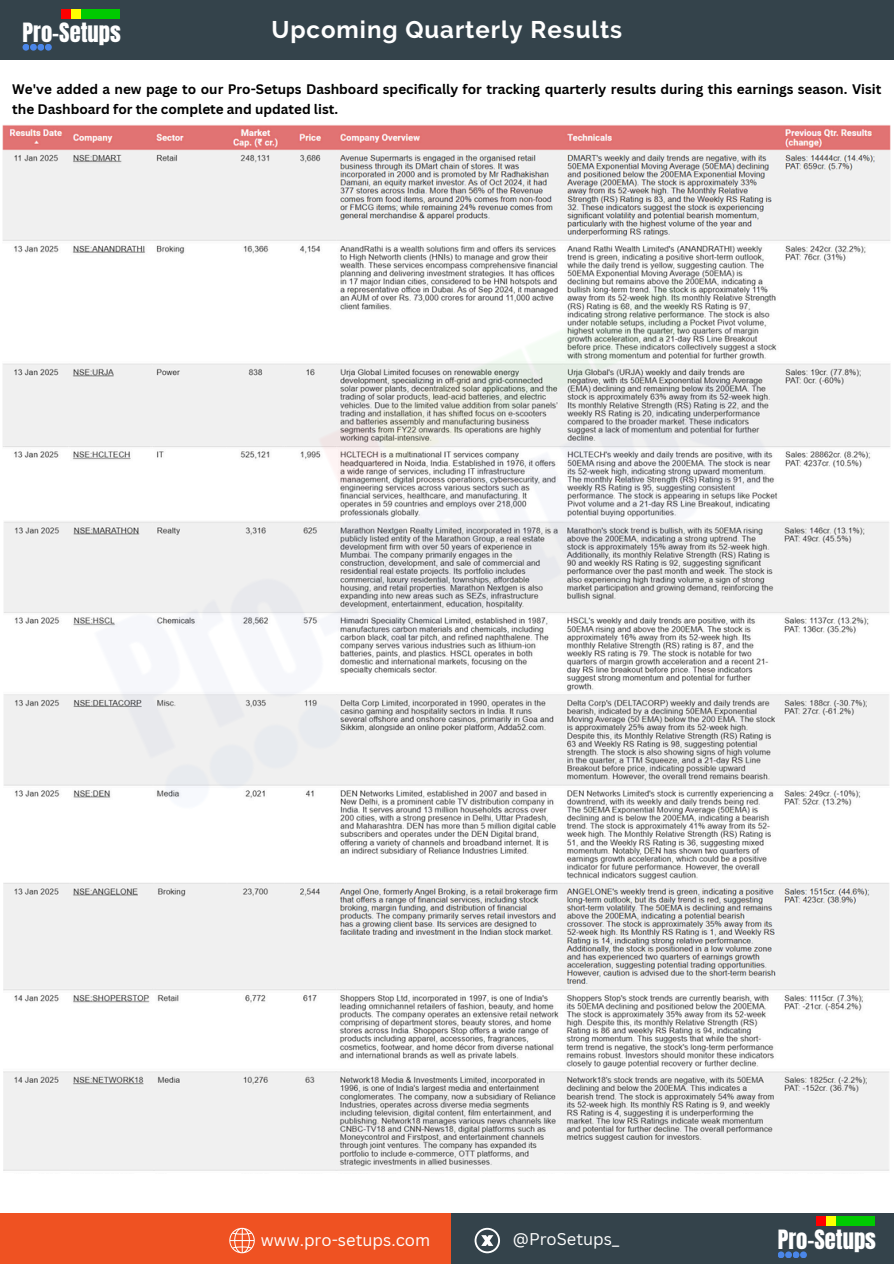
<style>
.page{position:relative;width:894px;height:1264px;background:#fff}
.page>*{position:absolute;margin:0;border:0;box-sizing:border-box;transform-origin:0 0}
.t1{font:700 24px "Raleway";letter-spacing:.04em;color:#fff}
.t2{font:22.65px "Anton";color:#fff}
.t3{font:16.5px "Canva Sans";color:#fff}
.t4{font:700 13.5px/19.2px "Canva Sans";color:#000}
</style>
<div class="page">
<div style="left:0;top:1213px;width:462px;height:50px;background:#ef5222"></div>
<div style="left:450px;top:1213px;width:443px;height:50px;background:#34434b"></div>
<div style="left:0;top:0;width:893px;height:60px;background:#34434b"></div>
<div style="left:777px;top:1251px;width:7px;height:7px;background:#4a86e8;border-radius:50%"></div>
<svg style="left:784px;top:1251px;width:7px;height:7px"></svg>
<div style="left:792px;top:1251px;width:7px;height:7px;background:#4a86e8;border-radius:50%"></div>
<div style="left:816px;top:1216px;width:9px;height:9px;background:#f00"></div>
<div style="left:826px;top:1216px;width:9px;height:9px;background:#ff0"></div>
<div style="left:836px;top:1216px;width:9px;height:9px;background:#00ca00"></div>
<svg style="left:799px;top:1251px;width:7px;height:7px"></svg>
<div style="left:845px;top:1216px;width:10px;height:9px;background:#00ca00"></div>
<div style="left:855px;top:1216px;width:9px;height:9px;background:#00ca00"></div>
<div style="left:865px;top:1216px;width:9px;height:9px;background:#00ca00"></div>
<div style="left:23px;top:44px;width:6px;height:7px;background:#4a86e8;border-radius:50%"></div>
<div style="left:30px;top:44px;width:7px;height:7px;background:#4a86e8;border-radius:50%"></div>
<div style="left:37px;top:44px;width:7px;height:7px;background:#4a86e8;border-radius:50%"></div>
<div style="left:62px;top:9px;width:9px;height:9px;background:#f00"></div>
<div style="left:71px;top:9px;width:9px;height:9px;background:#ff0"></div>
<div style="left:81px;top:9px;width:9px;height:9px;background:#00ca00"></div>
<div style="left:45px;top:44px;width:7px;height:7px;background:#4a86e8;border-radius:50%"></div>
<div style="left:91px;top:9px;width:9px;height:9px;background:#00ca00"></div>
<div style="left:101px;top:9px;width:9px;height:9px;background:#00ca00"></div>
<div style="left:110px;top:9px;width:10px;height:9px;background:#00ca00"></div>
<svg style="left:474px;top:1227px;width:26px;height:26px"></svg>
<svg style="left:229px;top:1227px;width:26px;height:26px"></svg>
<img style="left:2px;top:125px;width:888px;height:322px">
<img style="left:4px;top:521px;width:885px;height:650px">
<img style="left:2px;top:205px;width:881px;height:692px">
<p class="t2" style="left:23px;top:16px;width:100px">Pro-Setups</p>
<h1 class="t1" style="left:271px;top:16px;width:352px">Upcoming Quarterly Results</h1>
<p class="t4" style="left:12px;top:80px;width:870px">We've added a new page to our Pro-Setups Dashboard specifically for tracking quarterly results during this earnings season. Visit the Dashboard for the complete and updated list.</p>
<p class="t3" style="left:261px;top:1228px;width:171px">www.pro-setups.com</p>
<p class="t3" style="left:513px;top:1227px;width:108px">@ProSetups_</p>
<h2 class="t2" style="left:777px;top:1223px;width:100px">Pro-Setups</h2>
</div>
